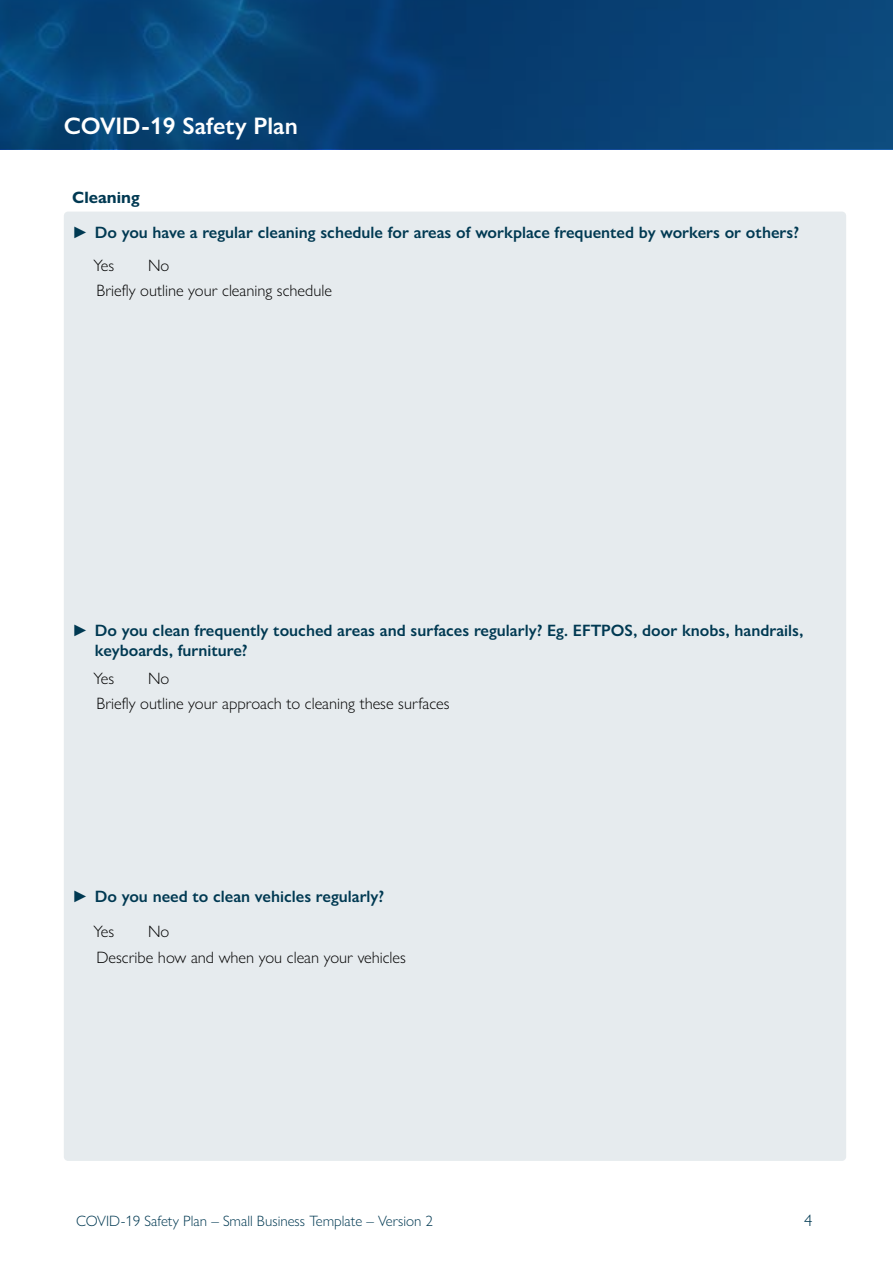
<style>
.page{position:relative;width:893px;height:1263px;background:#fff}
.page>*{position:absolute;margin:0;border:0;box-sizing:border-box;transform-origin:0 0}
.t1{font:600 24px "Gill Sans Nova";color:#fff}
.t2{font:600 16.5px/19.5px "Gill Sans Nova";color:#003952}
.t3{font:300 16.5px "Gill Sans Nova";color:#000}
.t4{font:700 16.5px "Gill Sans Nova";color:#003952}
.t5{font:300 16.5px "Gill Sans Nova";color:#003952}
.t6{font:300 15px "Gill Sans Nova";color:#003952}
</style>
<div class="page">
<svg style="left:0;top:0;width:893px;height:149px;background:#074276"></svg>
<div style="left:64px;top:212px;width:782px;height:949px;background:#e6ebee;border-radius:4px"></div>
<h1 class="t1" style="left:64px;top:111px;width:236px">COVID-19 Safety Plan</h1>
<p class="t4" style="left:72px;top:187px;width:69px">Cleaning</p>
<p class="t2" style="left:72px;top:223px;width:728px">► Do you have a regular cleaning schedule for areas of workplace frequented by workers or others?</p>
<p class="t3" style="left:94px;top:255px;width:22px">Yes</p>
<p class="t3" style="left:148px;top:255px;width:23px">No</p>
<p class="t3" style="left:96px;top:281px;width:237px">Briefly outline your cleaning schedule</p>
<p class="t2" style="left:95px;top:621px;width:710px;text-indent:-23px">► Do you clean frequently touched areas and surfaces regularly? Eg. EFTPOS, door knobs, handrails, keyboards, furniture?</p>
<p class="t3" style="left:94px;top:668px;width:22px">Yes</p>
<p class="t3" style="left:148px;top:668px;width:23px">No</p>
<p class="t3" style="left:96px;top:693px;width:355px">Briefly outline your approach to cleaning these surfaces</p>
<p class="t2" style="left:72px;top:886px;width:313px">► Do you need to clean vehicles regularly?</p>
<p class="t3" style="left:94px;top:922px;width:22px">Yes</p>
<p class="t3" style="left:148px;top:922px;width:23px">No</p>
<p class="t3" style="left:96px;top:947px;width:311px">Describe how and when you clean your vehicles</p>
<p class="t6" style="left:76px;top:1212px;width:358px">COVID-19 Safety Plan – Small Business Template – Version 2</p>
<p class="t5" style="left:804px;top:1211px;width:10px">4</p>
</div>
